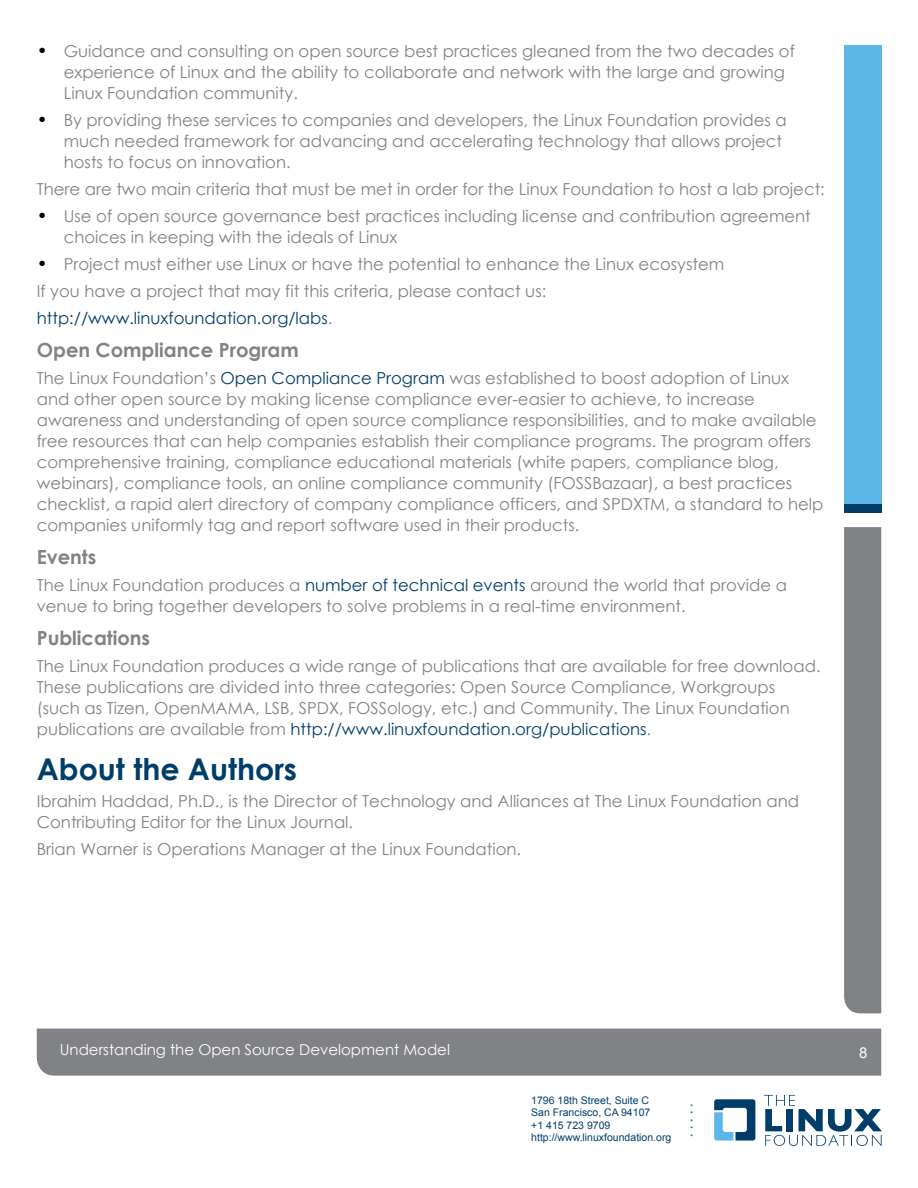
<style>
.page{position:relative;width:918px;height:1188px;background:#fff}
.page>*{position:absolute;margin:0;border:0;box-sizing:border-box;transform-origin:0 0}
.t1{font:700 30px "Century Gothic";color:#003e69}
.t2{font:700 19.5px "Century Gothic";color:#818285}
.t3{font:16.5px/21px "Century Gothic";color:#818285}
.t4{font:15px "Century Gothic";color:#fff}
.t5{font:15px "Century Gothic";color:#277f3e}
.t6{font:15px "Arial";color:#fff}
.t7{font:10.5px/12.6px "Arial";color:#003e69}
.s1{font-size:18px;color:#000}
.s2{color:#003e69}
.s3{color:#55a152}
</style>
<div class="page">
<div style="left:37px;top:1029px;width:844px;height:47px;background:#818285"></div>
<svg style="left:714px;top:1099px;width:41px;height:42px"></svg>
<svg style="left:764px;top:1095px;width:118px;height:51px"></svg>
<div style="left:844px;top:45px;width:37px;height:459px;background:#5cb7e7"></div>
<div style="left:844px;top:504px;width:37px;height:9px;background:#003e69"></div>
<div style="left:844px;top:527px;width:37px;height:486px;background:#818285"></div>
<p class="t3" style="left:64px;top:41px;width:733px;text-indent:-27px"><span class="s1">•</span> Guidance and consulting on open source best practices gleaned from the two decades of experience of Linux and the ability to collaborate and network with the large and growing<br>Linux Foundation community.</p>
<p class="t3" style="left:64px;top:110px;width:724px;text-indent:-27px"><span class="s1">•</span> By providing these services to companies and developers, the Linux Foundation provides a much needed framework for advancing and accelerating technology that allows project hosts to focus on innovation.</p>
<p class="t3" style="left:37px;top:179px;width:790px">There are two main criteria that must be met in order for the Linux Foundation to host a lab project:</p>
<p class="t3" style="left:64px;top:206px;width:749px;text-indent:-27px"><span class="s1">•</span> Use of open source governance best practices including license and contribution agreement choices in keeping with the ideals of Linux</p>
<p class="t3" style="left:37px;top:251px;width:689px;line-height:27px"><span class="s1">•</span> Project must either use Linux or have the potential to enhance the Linux ecosystem<br>If you have a project that may fit this criteria, please contact us: <span class="s2">http://www.linuxfoundation.org/labs</span>.</p>
<p class="t2" style="left:37px;top:338px;width:264px">Open Compliance Program</p>
<p class="t3" style="left:37px;top:368px;width:788px">The Linux Foundation’s <span class="s2">Open Compliance Program</span> was established to boost adoption of Linux and other open source by making license compliance ever-easier to achieve, to increase awareness and understanding of open source compliance responsibilities, and to make available free resources that can help companies establish their compliance programs. The program offers comprehensive training, compliance educational materials (white papers, compliance blog, webinars), compliance tools, an online compliance community (FOSSBazaar), a best practices checklist, a rapid alert directory of company compliance officers, and SPDXTM, a standard to help companies uniformly tag and report software used in their products.</p>
<p class="t2" style="left:37px;top:545px;width:61px">Events</p>
<p class="t3" style="left:37px;top:575px;width:752px">The Linux Foundation produces a <span class="s2">number of technical events</span> around the world that provide a venue to bring together developers to solve problems in a real-time environment.</p>
<p class="t2" style="left:37px;top:626px;width:115px">Publications</p>
<p class="t3" style="left:37px;top:656px;width:785px">The Linux Foundation produces a wide range of publications that are available for free download.<br>These publications are divided into three categories: Open Source Compliance, Workgroups (such as Tizen, OpenMAMA, LSB, SPDX, FOSSology, etc.) and Community. The Linux Foundation publications are available from <span class="s2">http://www.linuxfoundation.org/publications</span><span class="s3">.</span></p>
<h1 class="t1" style="left:37px;top:751px;width:262px">About the Authors</h1>
<p class="t3" style="left:37px;top:791px;width:764px">Ibrahim Haddad, Ph.D., is the Director of Technology and Alliances at The Linux Foundation and<br>Contributing Editor for the Linux Journal.</p>
<p class="t3" style="left:37px;top:839px;width:486px">Brian Warner is Operations Manager at the Linux Foundation.</p>
<p class="t4" style="left:60px;top:1040px;width:392px">Understanding the Open Source Development Model</p>
<p class="t6" style="left:859px;top:1043px;width:10px">8</p>
<p class="t7" style="left:531px;top:1094px;width:142px">1796 18th Street, Suite C<br>San Francisco, CA 94107<br>+1 415 723 9709 http://www.linuxfoundation.org</p>
<p class="t5" style="left:689px;top:1091px;width:6px">.</p>
<p class="t5" style="left:689px;top:1099px;width:6px">.</p>
<p class="t5" style="left:689px;top:1106px;width:6px">.</p>
<p class="t5" style="left:689px;top:1114px;width:6px">.</p>
<p class="t5" style="left:689px;top:1121px;width:6px">.</p>
</div>
